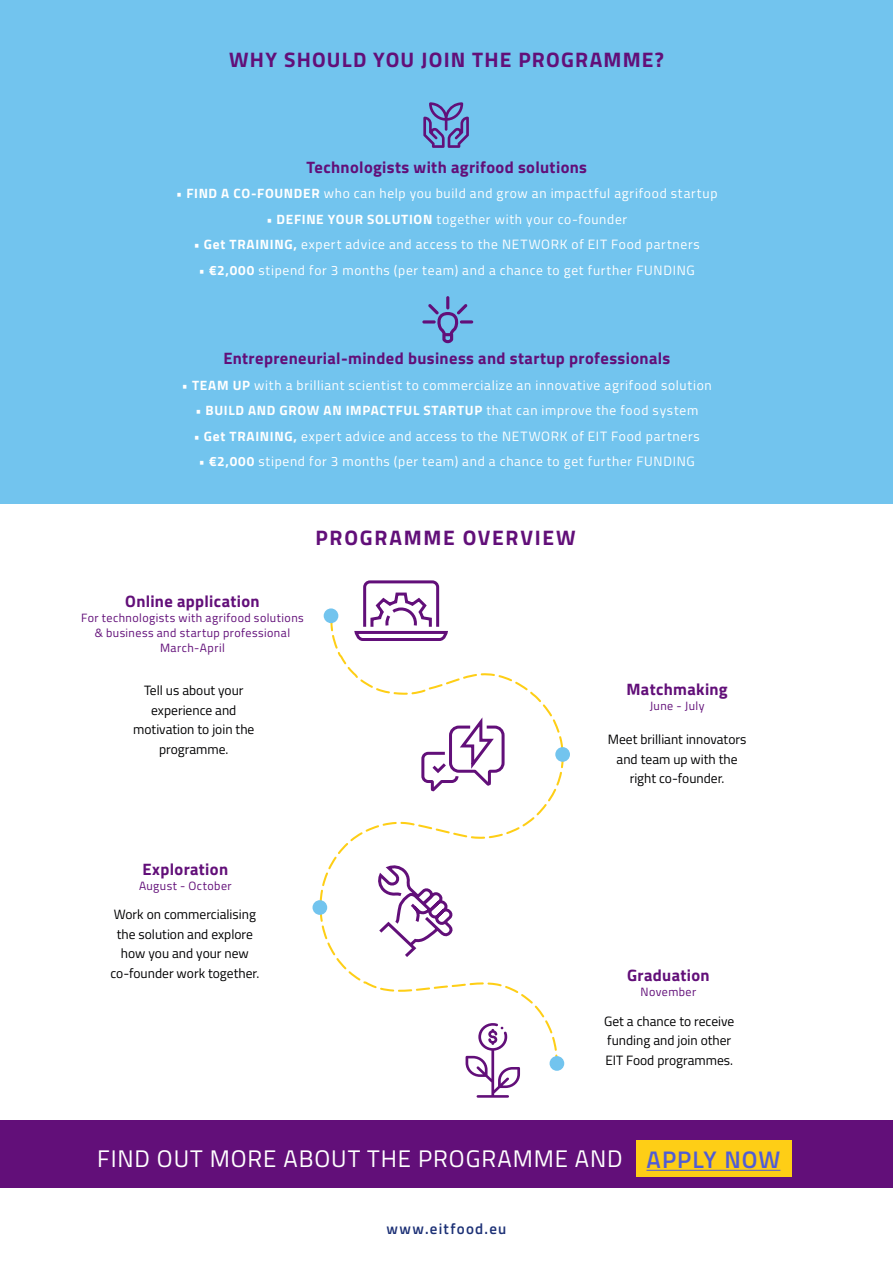
<style>
.page{position:relative;width:893px;height:1263px;background:#fff}
.page>*{position:absolute;margin:0;border:0;box-sizing:border-box;transform-origin:0 0}
.t1{font:24px "Titillium Web";letter-spacing:.035em;color:#fff}
.t2{font:600 24px "Titillium Web";letter-spacing:.045em;color:#4f5cd6}
.t3{font:700 21px "Titillium Web";letter-spacing:.06em;color:#620f79}
.t4{font:700 21px "Titillium Web";letter-spacing:.085em;color:#620f79}
.t5{font:700 16.5px "Titillium Web";letter-spacing:.02em;color:#620f79}
.t6{font:600 15px "Titillium Web";letter-spacing:.085em;color:#1d3176}
.t7{font:13.5px "Titillium Web";letter-spacing:.05em;color:#fff}
.t8{font:13.5px/19.5px "Titillium Web";color:#020203;text-align:center}
.t9{font:700 13.5px "Titillium Web";letter-spacing:.05em;color:#fff}
.t10{font:12px/15px "Titillium Web";letter-spacing:.035em;color:#620f79;text-align:center}
.s1{font-weight:700}
.s2{font-weight:400}
</style>
<div class="page">
<div style="left:0;top:0;width:893px;height:504px;background:#72c4ee"></div>
<div style="left:0;top:1120px;width:893px;height:68px;background:#620f79"></div>
<svg style="left:460px;top:320px;width:13px;height:4px"></svg>
<svg style="left:422px;top:320px;width:14px;height:4px"></svg>
<svg style="left:428px;top:296px;width:39px;height:47px"></svg>
<div style="left:636px;top:1140px;width:156px;height:36px;background:#fece16"></div>
<hr style="left:646px;top:1170px;width:134px;height:1px;background:#4f5cd6">
<svg style="left:423px;top:102px;width:46px;height:46px"></svg>
<svg style="left:320px;top:617px;width:244px;height:452px"></svg>
<div style="left:549px;top:1056px;width:15px;height:15px;background:#72c4ee;border-radius:50%"></div>
<div style="left:312px;top:900px;width:15px;height:15px;background:#72c4ee;border-radius:50%"></div>
<div style="left:555px;top:747px;width:15px;height:15px;background:#72c4ee;border-radius:50%"></div>
<div style="left:324px;top:608px;width:14px;height:15px;background:#72c4ee;border-radius:50%"></div>
<svg style="left:353px;top:580px;width:96px;height:62px"></svg>
<svg style="left:420px;top:713px;width:86px;height:79px"></svg>
<svg style="left:376px;top:863px;width:80px;height:97px"></svg>
<svg style="left:466px;top:1023px;width:54px;height:75px"></svg>
<h2 class="t3" style="left:229px;top:44px;width:436px">WHY SHOULD YOU JOIN THE PROGRAMME?</h2>
<p class="t5" style="left:307px;top:154px;width:282px">Technologists with agrifood solutions</p>
<p class="t7" style="left:176px;top:184px;width:543px"><span class="s1">• FIND A CO-FOUNDER</span> who can help you build and grow an impactful agrifood startup</p>
<p class="t7" style="left:266px;top:209px;width:362px"><span class="s1">• DEFINE YOUR SOLUTION</span> together with your co-founder</p>
<p class="t7" style="left:194px;top:235px;width:507px"><span class="s1">• Get TRAINING,</span> expert advice and access to the NETWORK of EIT Food partners</p>
<p class="t7" style="left:199px;top:260px;width:497px"><span class="s1">• €2,000</span> stipend for 3 months (per team) and a chance to get further FUNDING</p>
<p class="t5" style="left:223px;top:346px;width:448px">Entrepreneurial-minded business and startup professionals</p>
<p class="t7" style="left:182px;top:375px;width:531px"><span class="s1">• TEAM UP</span> with a brilliant scientist to commercialize an innovative agrifood solution</p>
<p class="t9" style="left:195px;top:400px;width:504px">• BUILD AND GROW AN IMPACTFUL STARTUP <span class="s2">that can improve the food system</span></p>
<p class="t7" style="left:194px;top:426px;width:507px"><span class="s1">• Get TRAINING,</span> expert advice and access to the NETWORK of EIT Food partners</p>
<p class="t7" style="left:199px;top:452px;width:497px"><span class="s1">• €2,000</span> stipend for 3 months (per team) and a chance to get further FUNDING</p>
<h2 class="t4" style="left:316px;top:521px;width:262px">PROGRAMME OVERVIEW</h2>
<p class="t5" style="left:125px;top:589px;width:136px">Online application</p>
<p class="t10" style="left:81px;top:610px;width:224px">For technologists with agrifood solutions &amp; business and startup professional<br>March-April</p>
<p class="t8" style="left:133px;top:680px;width:123px">Tell us about your experience and motivation to join the programme.</p>
<p class="t5" style="left:626px;top:677px;width:103px">Matchmaking</p>
<p class="t10" style="left:650px;top:698px;width:56px">June - July</p>
<p class="t8" style="left:608px;top:729px;width:140px">Meet brilliant innovators and team up with the right co-founder.</p>
<p class="t5" style="left:143px;top:856px;width:87px">Exploration</p>
<p class="t10" style="left:139px;top:878px;width:94px">August - October</p>
<p class="t8" style="left:110px;top:904px;width:150px">Work on commercialising the solution and explore how you and your new co-founder work together.</p>
<p class="t5" style="left:627px;top:962px;width:84px">Graduation</p>
<p class="t10" style="left:641px;top:983px;width:57px">November</p>
<p class="t8" style="left:604px;top:1010px;width:132px;text-align:left">Get a chance to receive funding and join other<br>EIT Food programmes.</p>
<h1 class="t1" style="left:97px;top:1141px;width:527px">FIND OUT MORE ABOUT THE PROGRAMME AND</h1>
<p class="t6" style="left:387px;top:1217px;width:121px">www.eitfood.eu</p>
<h1 class="t2" style="left:646px;top:1141px;width:135px">APPLY NOW</h1>
</div>
